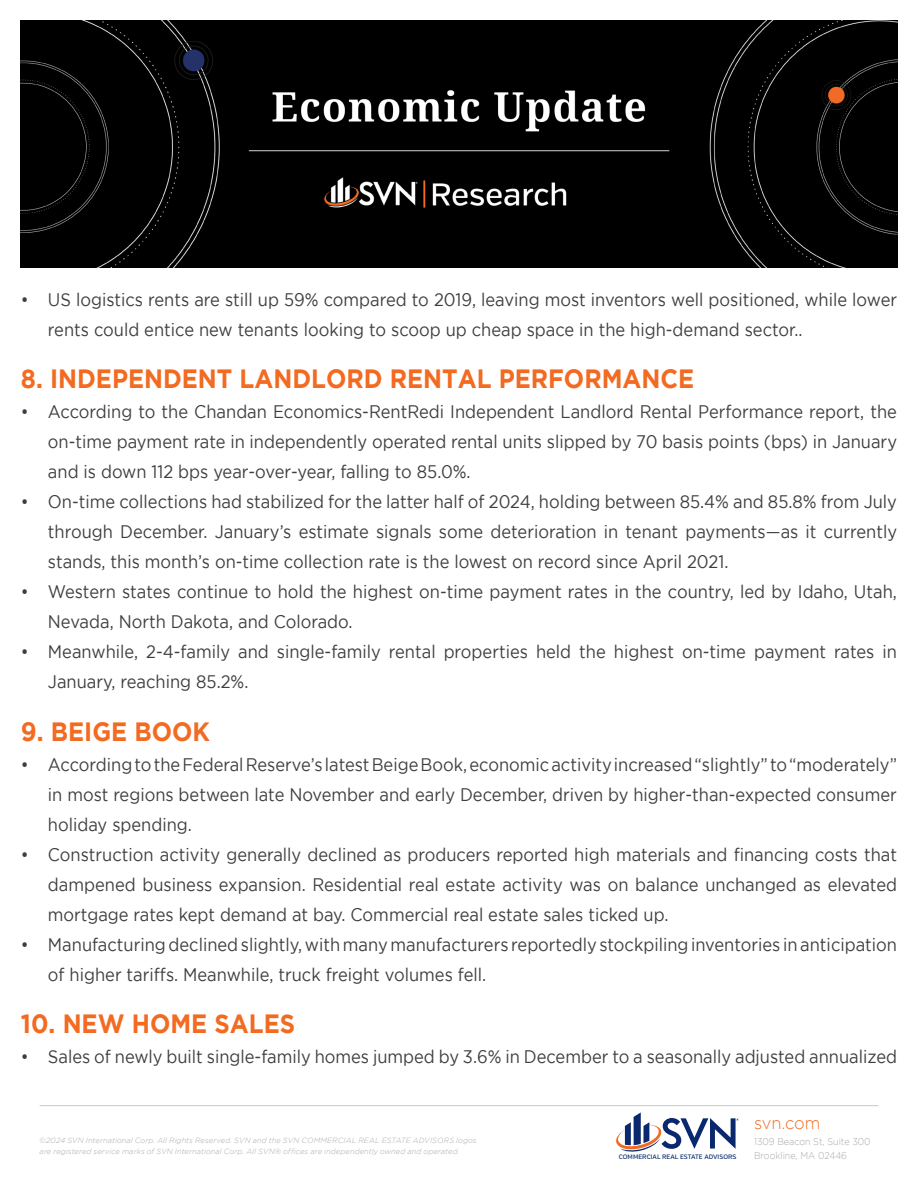
<style>
.page{position:relative;width:918px;height:1188px;background:#fff}
.page>*{position:absolute;margin:0;border:0;box-sizing:border-box;transform-origin:0 0}
.t1{font:700 26.4px "Gotham";color:#f36a21;scale:.91 1}
.t2{font:18.15px/30px "Gotham";color:#3e3e3f;scale:.91 1}
.t3{font:300 17.4px "Gotham";letter-spacing:-.01em;color:#f36a21;scale:.95 1}
.t4{font:300 9.9px/13.5px "Gotham";color:#a8a9ad;scale:.91 1}
.t5{font:italic 300 7.5px/10.5px "Gotham";letter-spacing:.015em;color:#a8a9ad}
.t6{font:500 6.45px "Verb";color:#09286d}
</style>
<div class="page">
<hr style="left:40px;top:1105px;width:838px;height:1px;background:#c7c8ca">
<svg style="left:616px;top:1112px;width:123px;height:40px"></svg>
<img style="left:21px;top:21px;width:876px;height:247px">
<p class="t2" style="left:48px;top:284px;width:935px;text-indent:-27px">• US logistics rents are still up 59% compared to 2019, leaving most inventors well positioned, while lower rents could entice new tenants looking to scoop up cheap space in the high-demand sector..</p>
<p class="t1" style="left:21px;top:364px;width:741px">8. INDEPENDENT LANDLORD RENTAL PERFORMANCE</p>
<p class="t2" style="left:48px;top:397px;width:935px;text-align:justify;text-indent:-27px">• According to the Chandan Economics-RentRedi Independent Landlord Rental Performance report, the on-time payment rate in independently operated rental units slipped by 70 basis points (bps) in January and is down 112 bps year-over-year, falling to 85.0%.</p>
<p class="t2" style="left:48px;top:487px;width:935px;text-align:justify;text-indent:-27px">• On-time collections had stabilized for the latter half of 2024, holding between 85.4% and 85.8% from July through December. January’s estimate signals some deterioration in tenant payments—as it currently stands, this month’s on-time collection rate is the lowest on record since April 2021.</p>
<p class="t2" style="left:48px;top:577px;width:934px;text-indent:-27px">• Western states continue to hold the highest on-time payment rates in the country, led by Idaho, Utah,<br>Nevada, North Dakota, and Colorado.</p>
<p class="t2" style="left:48px;top:637px;width:934px;text-indent:-27px">• Meanwhile, 2-4-family and single-family rental properties held the highest on-time payment rates in<br>January, reaching 85.2%.</p>
<p class="t1" style="left:21px;top:716px;width:209px">9. BEIGE BOOK</p>
<p class="t2" style="left:48px;top:749px;width:935px;text-align:justify;text-indent:-27px">• According to the Federal Reserve’s latest Beige Book, economic activity increased “slightly” to “moderately” in most regions between late November and early December, driven by higher-than-expected consumer holiday spending.</p>
<p class="t2" style="left:48px;top:839px;width:935px;text-align:justify;text-indent:-27px">• Construction activity generally declined as producers reported high materials and financing costs that dampened business expansion. Residential real estate activity was on balance unchanged as elevated mortgage rates kept demand at bay. Commercial real estate sales ticked up.</p>
<p class="t2" style="left:48px;top:929px;width:935px;text-indent:-27px">• Manufacturing declined slightly, with many manufacturers reportedly stockpiling inventories in anticipation of higher tariffs. Meanwhile, truck freight volumes fell.</p>
<p class="t1" style="left:21px;top:1009px;width:303px">10. NEW HOME SALES</p>
<p class="t2" style="left:21px;top:1042px;width:964px">• Sales of newly built single-family homes jumped by 3.6% in December to a seasonally adjusted annualized</p>
<p class="t5" style="left:40px;top:1136px;width:438px">©2024 SVN International Corp. All Rights Reserved. SVN and the SVN COMMERCIAL REAL ESTATE ADVISORS logos are registered service marks of SVN International Corp. All SVN® offices are independently owned and operated.</p>
<p class="t6" style="left:619px;top:1153px;width:119px">COMMERCIAL REAL ESTATE ADVISORS</p>
<p class="t3" style="left:754px;top:1113px;width:71px">svn.com</p>
<p class="t4" style="left:754px;top:1135px;width:130px">1309 Beacon St, Suite 300<br>Brookline, MA 02446</p>
</div>
